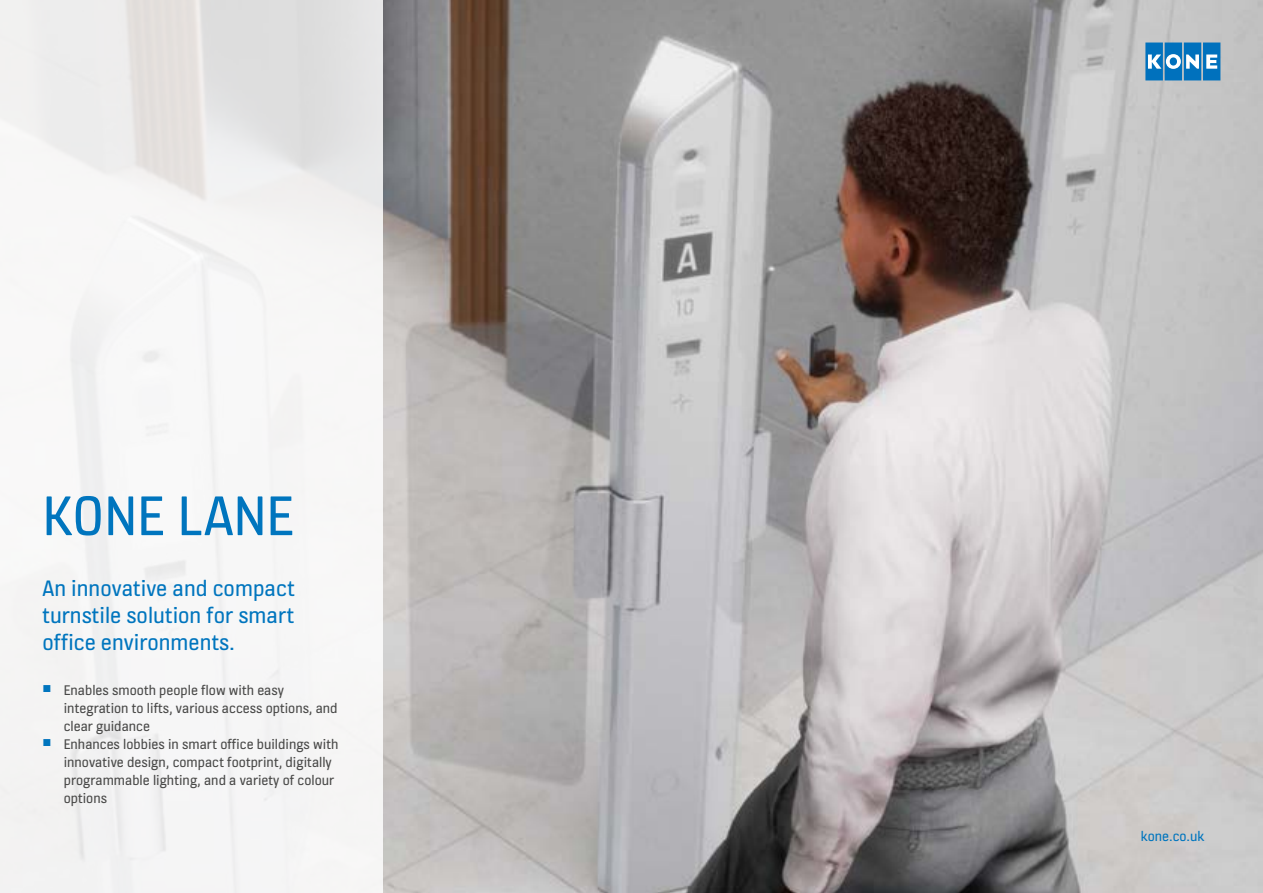
<style>
.page{position:relative;width:1263px;height:893px;background:#fff}
.page>*{position:absolute;margin:0;border:0;box-sizing:border-box;transform-origin:0 0}
.t1{font:60px "KONE Information v 13";color:#0075be}
.t2{font:24px/27px "KONE Information v 13";color:#0075be;text-align:justify}
.t3{font:15px/18px "KONE Information v 13";color:#494948}
.t4{font:15px "KONE Information v 13";color:#0075be}
</style>
<div class="page">
<img style="left:383px;top:0;width:880px;height:893px">
<svg style="left:0;top:0;width:383px;height:893px;fill:#f6f5f5"></svg>
<svg style="left:1145px;top:43px;width:75px;height:37px;background:#3c90c9"></svg>
<h1 class="t1" style="left:43px;top:476px;width:253px">KONE LANE</h1>
<h2 class="t2" style="left:43px;top:574px;width:254px">An innovative and compact turnstile solution for smart office environments.</h2>
<p class="t3" style="left:64px;top:680px;width:275px;text-indent:-21px"><sup>■</sup> Enables smooth people flow with easy integration to lifts, various access options, and clear guidance</p>
<p class="t3" style="left:64px;top:734px;width:276px;text-indent:-21px"><sup>■</sup> Enhances lobbies in smart office buildings with innovative design, compact footprint, digitally programmable lighting, and a variety of colour options</p>
<p class="t4" style="left:1141px;top:826px;width:65px">kone.co.uk</p>
</div>
